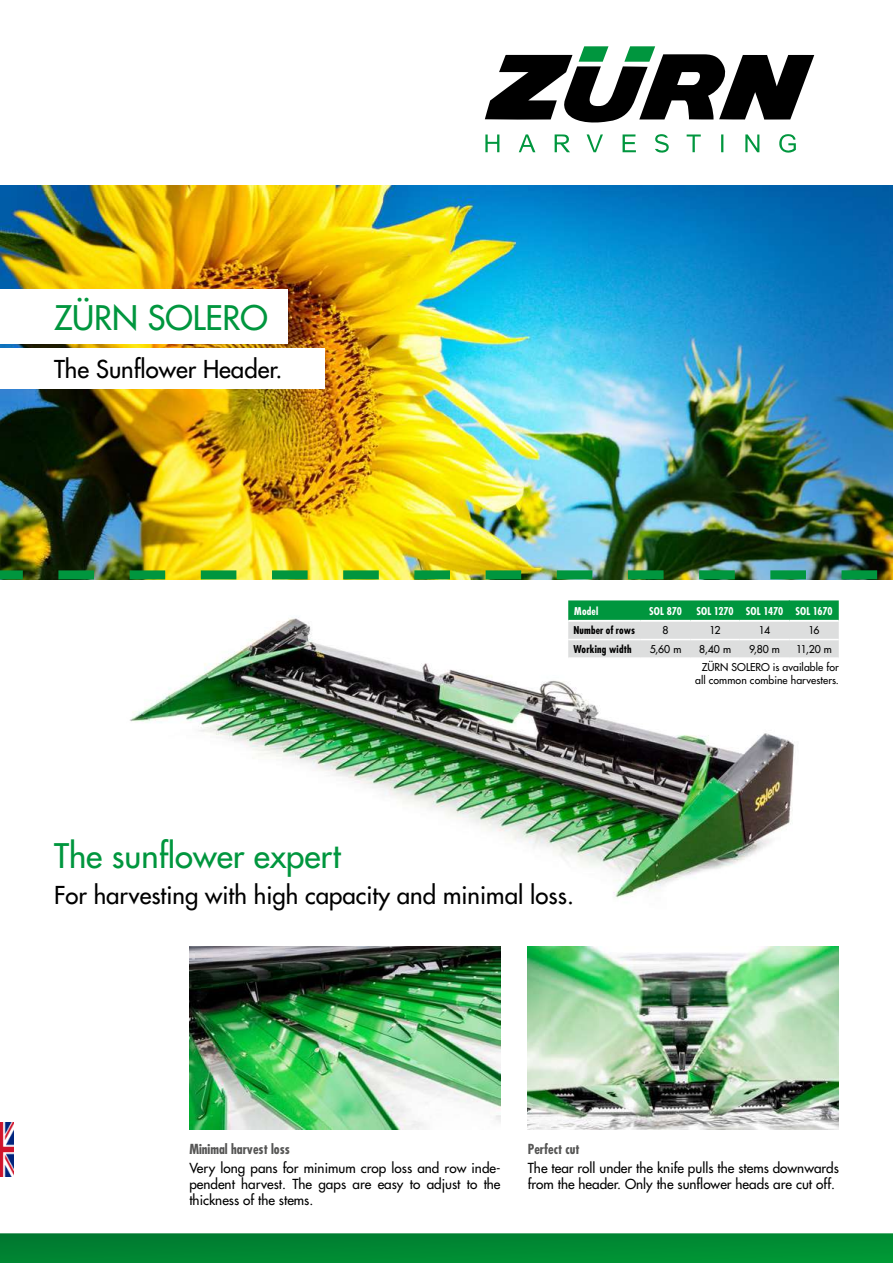
<style>
.page{position:relative;width:893px;height:1263px;background:#fff}
.page>*{position:absolute;margin:0;border:0;box-sizing:border-box;transform-origin:0 0}
.t1{font:33px "Futura";color:#00963e}
.t2{font:24px "Futura";color:#000}
.t3{font:13.5px/16.2px "Futura";color:#000;text-align:justify}
.t4{font:700 condensed 13.5px "Futura";color:#565655}
.t5{font:10.5px/12.6px "Futura";letter-spacing:.005em;color:#000;text-align:right}
.t6{font:700 condensed 10.5px "Futura";letter-spacing:.015em;color:#000}
.t7{font:700 condensed 10.5px "Futura";letter-spacing:-.015em;color:#fff}
.t8{font:700 condensed 10.5px "Futura";letter-spacing:.01em;color:#fff}
</style>
<div class="page">
<svg style="left:485px;top:46px;width:329px;height:77px"></svg>
<svg style="left:555px;top:134px;width:15px;height:18px"></svg>
<svg style="left:745px;top:134px;width:14px;height:18px"></svg>
<svg style="left:779px;top:134px;width:17px;height:19px"></svg>
<svg style="left:623px;top:134px;width:13px;height:18px"></svg>
<svg style="left:485px;top:134px;width:14px;height:18px"></svg>
<svg style="left:655px;top:134px;width:14px;height:19px"></svg>
<svg style="left:519px;top:134px;width:16px;height:18px"></svg>
<svg style="left:587px;top:134px;width:16px;height:18px"></svg>
<svg style="left:687px;top:134px;width:14px;height:18px"></svg>
<svg style="left:721px;top:134px;width:2px;height:18px"></svg>
<svg style="left:0;top:1233px;width:893px;height:30px;background:#028934"></svg>
<img style="left:121px;top:579px;width:689px;height:319px">
<img style="left:0;top:185px;width:893px;height:385px">
<div style="left:0;top:289px;width:288px;height:54px;background:#fff"></div>
<div style="left:0;top:349px;width:325px;height:40px;background:#fff"></div>
<img style="left:0;top:570px;width:893px;height:9px">
<img style="left:528px;top:946px;width:311px;height:184px">
<img style="left:189px;top:946px;width:312px;height:184px">
<img style="left:0;top:1123px;width:14px;height:54px">
<svg style="left:568px;top:600px;width:271px;height:57px;background:#8ec4a5"></svg>
<hr style="left:568px;top:620px;width:73px;height:2px;background:#fff">
<hr style="left:641px;top:620px;width:49px;height:2px;background:#fff">
<hr style="left:690px;top:620px;width:50px;height:2px;background:#fff">
<hr style="left:740px;top:620px;width:49px;height:2px;background:#fff">
<hr style="left:789px;top:620px;width:50px;height:2px;background:#fff">
<hr style="left:568px;top:639px;width:73px;height:1px;background:#fff">
<hr style="left:641px;top:639px;width:49px;height:1px;background:#fff">
<hr style="left:690px;top:639px;width:50px;height:1px;background:#fff">
<hr style="left:740px;top:639px;width:49px;height:1px;background:#fff">
<hr style="left:789px;top:639px;width:50px;height:1px;background:#fff">
<hr style="left:568px;top:657px;width:73px;height:2px;background:#fff">
<hr style="left:641px;top:657px;width:49px;height:2px;background:#fff">
<hr style="left:690px;top:657px;width:50px;height:2px;background:#fff">
<hr style="left:740px;top:657px;width:49px;height:2px;background:#fff">
<hr style="left:789px;top:657px;width:50px;height:2px;background:#fff">
<h1 class="t1" style="left:54px;top:296px;width:215px">ZÜRN SOLERO</h1>
<h2 class="t2" style="left:54px;top:354px;width:230px">The Sunflower Header.</h2>
<p class="t8" style="left:574px;top:604px;width:26px">Model</p>
<p class="t8" style="left:649px;top:604px;width:34px">SOL 870</p>
<p class="t7" style="left:696px;top:604px;width:138px">SOL 1270 SOL 1470 SOL 1670</p>
<p class="t6" style="left:573px;top:624px;width:63px">Number of rows</p>
<p class="t5" style="left:662px;top:624px;width:8px">8</p>
<p class="t5" style="left:709px;top:624px;width:13px">12</p>
<p class="t5" style="left:759px;top:624px;width:13px">14</p>
<p class="t5" style="left:808px;top:624px;width:13px">16</p>
<p class="t6" style="left:573px;top:642px;width:60px">Working width</p>
<p class="t5" style="left:650px;top:643px;width:33px">5,60 m</p>
<p class="t5" style="left:699px;top:643px;width:34px">8,40 m</p>
<p class="t5" style="left:749px;top:643px;width:32px">9,80 m</p>
<p class="t5" style="left:796px;top:643px;width:37px">11,20 m</p>
<p class="t5" style="left:695px;top:661px;width:145px">ZÜRN SOLERO is available for all common combine harvesters.</p>
<h1 class="t1" style="left:54px;top:835px;width:288px">The sunflower expert</h1>
<h2 class="t2" style="left:54px;top:879px;width:521px">For harvesting with high capacity and minimal loss.</h2>
<p class="t4" style="left:189px;top:1140px;width:102px">Minimal harvest loss</p>
<p class="t3" style="left:189px;top:1160px;width:313px">Very long pans for minimum crop loss and row inde&shy;pendent harvest. The gaps are easy to adjust to the thickness of the stems.</p>
<p class="t4" style="left:528px;top:1140px;width:53px">Perfect cut</p>
<p class="t3" style="left:528px;top:1160px;width:313px">The tear roll under the knife pulls the stems downwards from the header. Only the sunflower heads are cut off.</p>
</div>
